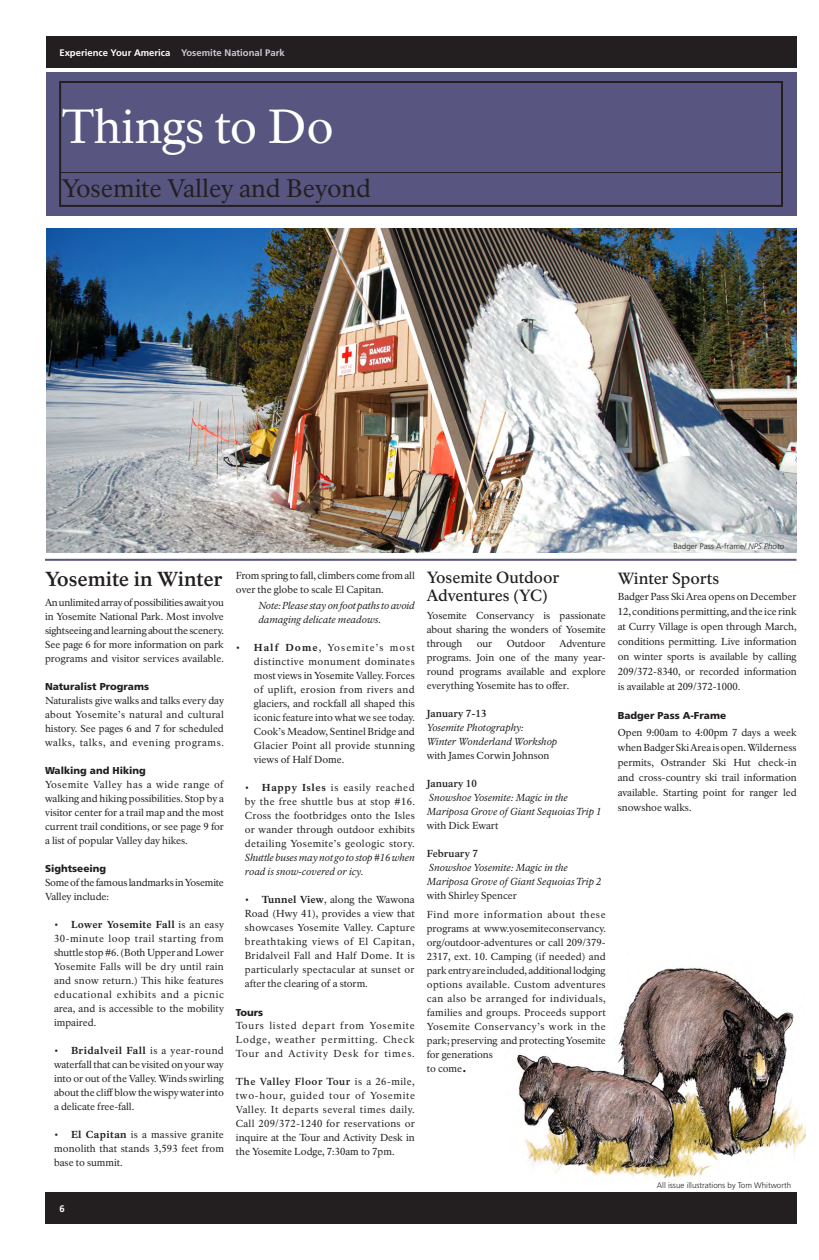
<style>
.page{position:relative;width:819px;height:1260px;background:#fff}
.page>*{position:absolute;margin:0;border:0;box-sizing:border-box;transform-origin:0 0}
.MASTHEAD_2_-_title{font:47px "NPS Rawlinson OT";letter-spacing:-.01em;color:#fff}
.MASTHEAD_2_-_title-2{font:25px "NPS Rawlinson OT";color:#231f20}
.MAIN_-_heading_1{font:700 20px "NPS Rawlinson OT";letter-spacing:-.01em;color:#231f20}
.MAIN_-_heading_2{font:500 16px/18px "NPS Rawlinson OT";letter-spacing:-.01em;color:#231f20}
.MAIN_-_body{font:10px/14px "NPS Rawlinson OT";color:#231f20;text-align:justify}
.MAIN_-_heading_2-2{font:10px/15px "NPS Rawlinson OT";letter-spacing:-.005em;color:#231f20;text-align:justify}
.MAIN_-_body-2{font:italic 10px/14px "NPS Rawlinson OT";color:#231f20}
.MAIN_-_heading_2-3{font:italic 10px/14px "NPS Rawlinson OT";color:#231f20}
.MAIN_-_body-3{font:900 10px "Frutiger LT Std";color:#231f20}
.MAIN_-_heading_2-4{font:900 10px "Frutiger LT Std";color:#231f20}
.t1{font:700 9.5px "Frutiger LT Std";color:#fff}
.SIDE_BAR_-_head{font:300 8px "Frutiger LT Std";color:#231f20}
.s1{color:#cdc8d8}
.s2{font-weight:800}
.s3{font-style:italic}
.s4{font-weight:700}
.s5{font-weight:700;font-style:normal}
.s6{font-style:normal}
.s7{font-weight:500;font-size:16px}
</style>
<div class="page">
<div style="left:46px;top:36px;width:750px;height:32px;background:#231f20"></div>
<div style="left:45px;top:1192px;width:751px;height:32px;background:#231f20"></div>
<img style="left:47px;top:228px;width:749px;height:324px">
<div style="left:46px;top:72px;width:750px;height:144px;background:#585681"></div>
<div style="left:59px;top:81px;width:724px;height:126px;border:2px solid #231f20"></div>
<hr style="left:60px;top:172px;width:723px;height:1px;background:#231f20">
<hr style="left:45px;top:559px;width:751px;height:2px;background:#585681">
<img style="left:517px;top:967px;width:289px;height:212px">
<p class="t1" style="left:59px;top:47px;width:227px">Experience Your America <span class="s1">Yosemite National Park</span></p>
<p class="MASTHEAD_2_-_title" style="left:62px;top:98px;width:274px">Things to Do</p>
<p class="MASTHEAD_2_-_title-2" style="left:62px;top:173px;width:311px">Yosemite Valley and Beyond</p>
<p class="MAIN_-_heading_1" style="left:45px;top:567px;width:179px">Yosemite in Winter</p>
<p class="MAIN_-_body" style="left:45px;top:596px;width:181px">An unlimited array of possibilities await you in Yosemite National Park. Most involve sightseeing and learning about the scenery.<br>See page 6 for more information on park programs and visitor services available.</p>
<p class="MAIN_-_body-3" style="left:45px;top:680px;width:106px">Naturalist Programs</p>
<p class="MAIN_-_body" style="left:45px;top:694px;width:181px">Naturalists give walks and talks every day about Yosemite’s natural and cultural history. See pages 6 and 7 for scheduled walks, talks, and evening programs.</p>
<p class="MAIN_-_body-3" style="left:45px;top:764px;width:102px">Walking and Hiking</p>
<p class="MAIN_-_body" style="left:45px;top:778px;width:180px">Yosemite Valley has a wide range of walking and hiking possibilities. Stop by a visitor center for a trail map and the most current trail conditions, or see page 9 for a list of popular Valley day hikes.</p>
<p class="MAIN_-_heading_2-4" style="left:45px;top:862px;width:63px">Sightseeing</p>
<p class="MAIN_-_body" style="left:45px;top:876px;width:180px">Some of the famous landmarks in Yosemite<br>Valley include:</p>
<p class="MAIN_-_body" style="left:54px;top:918px;width:172px">• <span class="s2">Lower Yosemite Fall</span> is an easy 30-minute loop trail starting from shuttle stop #6. (Both Upper and Lower Yosemite Falls will be dry until rain and snow return.) This hike features educational exhibits and a picnic area, and is accessible to the mobility impaired.</p>
<p class="MAIN_-_body" style="left:54px;top:1044px;width:171px">• <span class="s2">Bridalveil Fall</span> is a year-round waterfall that can be visited on your way into or out of the Valley. Winds swirling about the cliff blow the wispy water into a delicate free-fall.</p>
<p class="MAIN_-_body" style="left:54px;top:1128px;width:172px">• <span class="s2">El Capitan</span> is a massive granite monolith that stands 3,593 feet from base to summit.</p>
<p class="MAIN_-_body" style="left:236px;top:568px;width:180px">From spring to fall, climbers come from all over the globe to scale El Capitan.</p>
<p class="MAIN_-_body-2" style="left:258px;top:598px;width:158px">Note: Please stay on foot paths to avoid damaging delicate meadows.</p>
<p class="MAIN_-_body" style="left:254px;top:640px;width:163px;text-indent:-18px">• <span class="s2">Half Dome</span>, Yosemite’s most distinctive monument dominates most views in Yosemite Valley. Forces of uplift, erosion from rivers and glaciers, and rockfall all shaped this iconic feature into what we see today.<br>Cook’s Meadow, Sentinel Bridge and Glacier Point all provide stunning views of Half Dome.</p>
<p class="MAIN_-_body" style="left:245px;top:780px;width:172px">• <span class="s2">Happy Isles</span> is easily reached by the free shuttle bus at stop #16.<br>Cross the footbridges onto the Isles or wander through outdoor exhibits detailing Yosemite’s geologic story.<br><span class="s3">Shuttle buses may not go to stop #16 when road is snow-covered or icy.</span></p>
<p class="MAIN_-_body" style="left:245px;top:892px;width:172px">• <span class="s2">Tunnel View</span>, along the Wawona Road (Hwy 41), provides a view that showcases Yosemite Valley. Capture breathtaking views of El Capitan, Bridalveil Fall and Half Dome. It is particularly spectacular at sunset or after the clearing of a storm.</p>
<p class="MAIN_-_heading_2-4" style="left:236px;top:1006px;width:29px">Tours</p>
<p class="MAIN_-_body" style="left:236px;top:1018px;width:180px">Tours listed depart from Yosemite Lodge, weather permitting. Check Tour and Activity Desk for times.</p>
<p class="MAIN_-_body" style="left:236px;top:1074px;width:181px"><span class="s4">The Valley Floor Tour</span> is a 26-mile, two-hour, guided tour of Yosemite Valley. It departs several times daily.<br>Call 209/372-1240 for reservations or inquire at the Tour and Activity Desk in the Yosemite Lodge, 7:30am to 7pm.</p>
<p class="MAIN_-_heading_2" style="left:427px;top:569px;width:134px">Yosemite Outdoor<br>Adventures (YC)</p>
<p class="MAIN_-_heading_2-2" style="left:427px;top:609px;width:180px;line-height:14px">Yosemite Conservancy is passionate about sharing the wonders of Yosemite through</p>
<p class="MAIN_-_heading_2-2" style="left:427px;top:637px;width:180px;line-height:14px;text-indent:133px">Adventure programs. Join one of the many year&shy;round programs available and explore everything Yosemite has to offer.</p>
<p class="MAIN_-_heading_2-3" style="left:427px;top:707px;width:132px"><span class="s5">January 7-13<br></span>Yosemite Photography:<br>Winter Wonderland Workshop <span class="s6">with James Corwin Johnson</span></p>
<p class="MAIN_-_body-2" style="left:427px;top:777px;width:176px"><span class="s5">January 10<br></span>Snowshoe Yosemite: Magic in the<br>Mariposa Grove of Giant Sequoias Trip 1 <span class="s6">with Dick Ewart</span></p>
<p class="MAIN_-_body-2" style="left:427px;top:847px;width:176px"><span class="s5">February 7<br></span>Snowshoe Yosemite: Magic in the<br>Mariposa Grove of Giant Sequoias Trip 2 <span class="s6">with Shirley Spencer</span></p>
<p class="MAIN_-_body" style="left:427px;top:908px;width:181px">Find more information about these programs at www.yosemiteconservancy. org/outdoor-adventures or call 209/379- 2317, ext. 10. Camping (if needed) and park entry are included, additional lodging options available. Custom adventures can also be arranged for individuals, families and groups. Proceeds support Yosemite Conservancy’s work in the park; preserving and protecting Yosemite for generations</p>
<p class="MAIN_-_body" style="left:427px;top:1062px;width:41px">to come<span class="s7">.</span></p>
<p class="MAIN_-_heading_2-2" style="left:477px;top:636px;width:17px">our</p>
<p class="MAIN_-_heading_2-2" style="left:507px;top:636px;width:40px">Outdoor</p>
<p class="t1" style="left:59px;top:1203px;width:7px">6</p>
<p class="SIDE_BAR_-_head" style="left:673px;top:542px;width:112px">Badger Pass A-frame<span class="s3">/ NPS Photo</span></p>
<p class="MAIN_-_heading_2" style="left:618px;top:570px;width:103px">Winter Sports</p>
<p class="MAIN_-_heading_2-2" style="left:618px;top:589px;width:180px">Badger Pass Ski Area opens on December 12, conditions permitting, and the ice rink at Curry Village is open through March, conditions permitting. Live information on winter sports is available by calling 209/372-8340, or recorded information is available at 209/372-1000.</p>
<p class="MAIN_-_heading_2-4" style="left:618px;top:709px;width:110px">Badger Pass A-Frame</p>
<p class="MAIN_-_heading_2-2" style="left:618px;top:725px;width:180px">Open 9:00am to 4:00pm 7 days a week when Badger Ski Area is open. Wilderness permits, Ostrander Ski Hut check-in and cross-country ski trail information available. Starting point for ranger led snowshoe walks.</p>
<p class="SIDE_BAR_-_head" style="left:657px;top:1181px;width:136px">All issue illustrations by Tom Whitworth</p>
</div>
